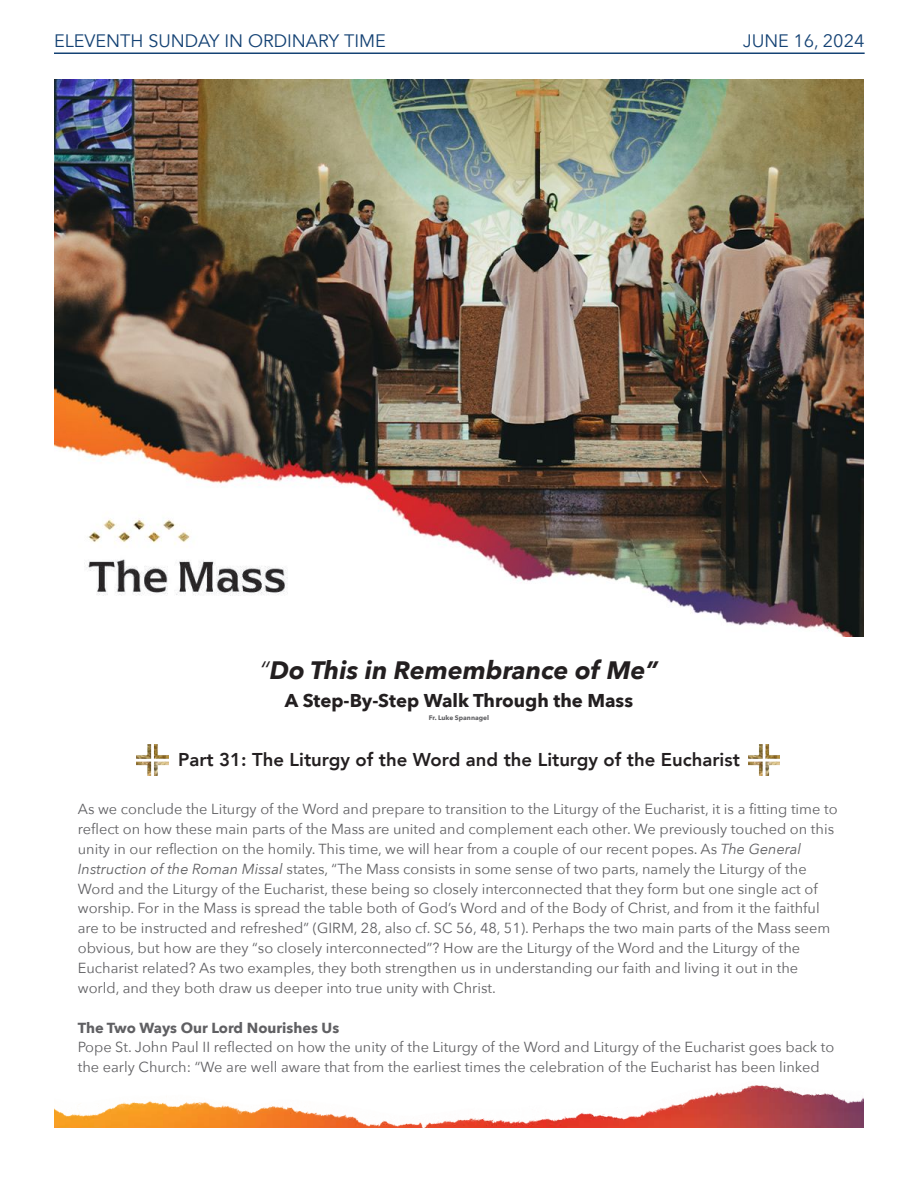
<style>
.page{position:relative;width:918px;height:1188px;background:#fff}
.page>*{position:absolute;margin:0;border:0;box-sizing:border-box;transform-origin:0 0}
.t1{font:italic 700 25.2px "Avenir Next";color:#000}
.t2{font:italic 700 25.2px "Avenir Next";color:#231f20}
.t3{font:800 18.6px "Avenir";color:#000}
.t4{font:700 18.6px "Avenir Next";color:#000}
.t5{font:18px "Avenir";color:#144274}
.t6{font:18px "Avenir Next";color:#144274}
.t7{font:14.55px/19.8px "Avenir Next";color:#5e5e5e}
.t8{font:14.55px "Avenir Next";color:#606063}
.t9{font:700 6.6px "Avenir Next";color:#5e5e5e}
.s1{font-weight:400}
.s2{font-style:italic}
.s3{font-weight:700}
</style>
<div class="page">
<hr style="left:54px;top:52px;width:811px;height:2px;background:#144274">
<img style="left:54px;top:1085px;width:810px;height:43px">
<img style="left:54px;top:80px;width:810px;height:557px">
<img style="left:54px;top:555px;width:239px;height:49px">
<svg style="left:136px;top:744px;width:33px;height:32px"></svg>
<svg style="left:748px;top:744px;width:32px;height:32px"></svg>
<p class="t5" style="left:54px;top:30px;width:333px">ELEVENTH SUNDAY IN ORDINARY TIME</p>
<p class="t6" style="left:743px;top:25px;width:123px">JUNE 16, 2024</p>
<p class="t1" style="left:260px;top:649px;width:400px"><span class="s1">“</span>Do This in Remembrance of Me”</p>
<p class="t4" style="left:285px;top:684px;width:350px">A Step-By-Step Walk Through the Mass</p>
<p class="t9" style="left:429px;top:712px;width:62px">Fr. Luke Spannagel</p>
<p class="t3" style="left:178px;top:745px;width:563px">Part 31: The Liturgy of the Word and the Liturgy of the Eucharist</p>
<p class="t7" style="left:78px;top:799px;width:761px">As we conclude the Liturgy of the Word and prepare to transition to the Liturgy of the Eucharist, it is a fitting time to reflect on how these main parts of the Mass are united and complement each other. We previously touched on this unity in our reflection on the homily. This time, we will hear from a couple of our recent popes. As <span class="s2">The General Instruction of the Roman Missal</span> states, “The Mass consists in some sense of two parts, namely the Liturgy of the Word and the Liturgy of the Eucharist, these being so closely interconnected that they form but one single act of worship. For in the Mass is spread the table both of God’s Word and of the Body of Christ, and from it the faithful are to be instructed and refreshed” (GIRM, 28, also cf. SC 56, 48, 51). Perhaps the two main parts of the Mass seem obvious, but how are they “so closely interconnected”? How are the Liturgy of the Word and the Liturgy of the Eucharist related? As two examples, they both strengthen us in understanding our faith and living it out in the world, and they both draw us deeper into true unity with Christ.</p>
<p class="t7" style="left:78px;top:1017px;width:758px"><span class="s3">The Two Ways Our Lord Nourishes Us<br></span>Pope St. John Paul II reflected on how the unity of the Liturgy of the Word and Liturgy of the Eucharist goes back to the early Church: “We are well aware that from the earliest times the celebration of the Eucharist has been linked</p>
<p class="t1" style="left:512px;top:649px;width:16px">a</p>
<h1 class="t2" style="left:512px;top:649px;width:16px">a</h1>
<h1 class="t2" style="left:512px;top:649px;width:16px">a</h1>
<p class="t1" style="left:512px;top:649px;width:16px">a</p>
<p class="t7" style="left:297px;top:878px;width:9px">a</p>
<p class="t8" style="left:297px;top:876px;width:9px">a</p>
<p class="t8" style="left:297px;top:876px;width:9px">a</p>
<p class="t7" style="left:297px;top:878px;width:9px">a</p>
</div>
